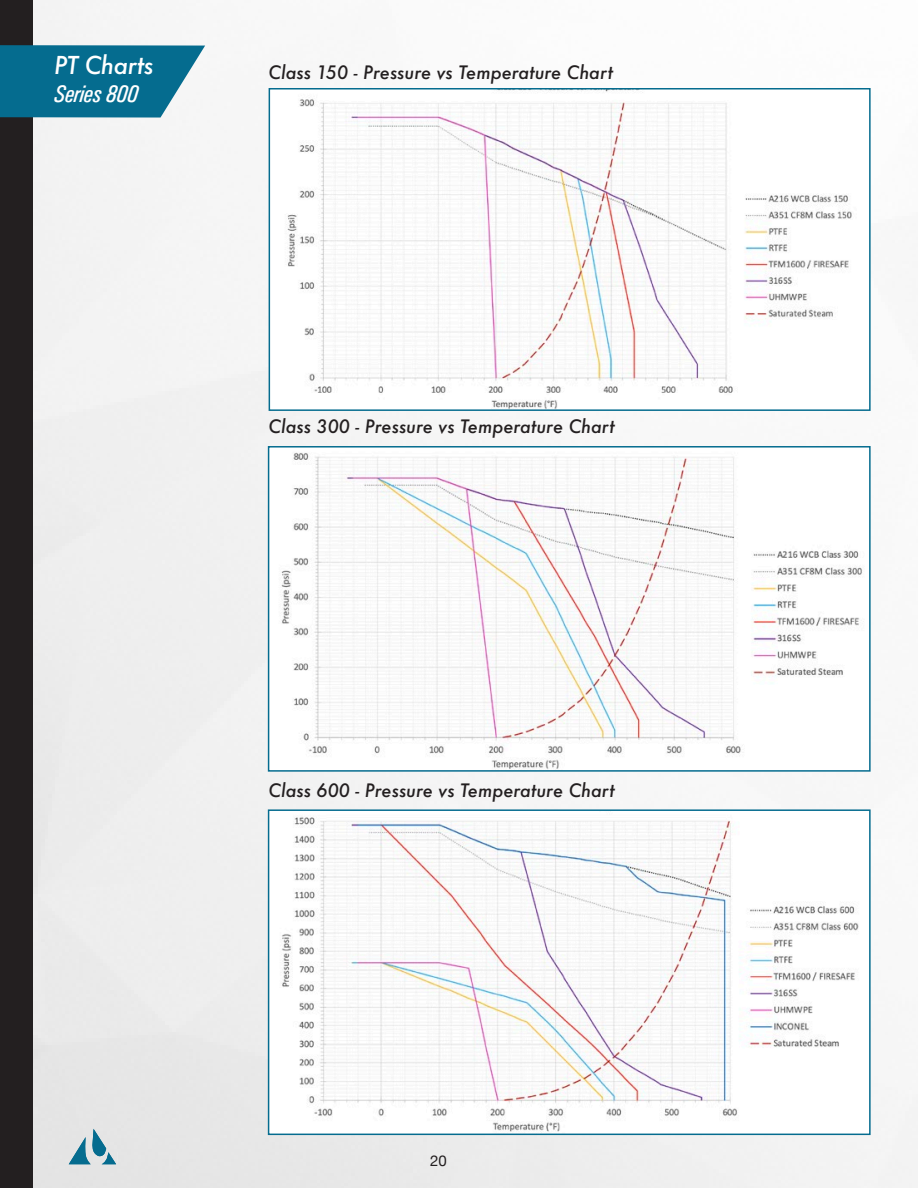
<style>
.page{position:relative;width:918px;height:1188px;background:#fff}
.page>*{position:absolute;margin:0;border:0;box-sizing:border-box;transform-origin:0 0}
.Sub_Header{font:italic 500 condensed 24px "Univers";letter-spacing:-.02em;color:#fff}
.Sub_Header-2{font:italic 500 24px "Futura";letter-spacing:-.02em;color:#fff}
.t1{font:italic 500 18px "Futura";color:#231f20}
.t2{font:15px "Helvetica Neue";color:#231f20}
</style>
<div class="page">
<svg style="left:69px;top:1129px;width:47px;height:35px;background:#9abcc8"></svg>
<div style="left:0;top:0;width:33px;height:1188px;background:#231f20"></div>
<svg style="left:0;top:45px;width:205px;height:73px;background:#217c9a"></svg>
<img style="left:286px;top:91px;width:566px;height:317px">
<div style="left:269px;top:88px;width:602px;height:323px;border:2px solid #056c8f"></div>
<img style="left:278px;top:452px;width:587px;height:317px">
<div style="left:268px;top:446px;width:603px;height:326px;border:2px solid #056c8f"></div>
<img style="left:279px;top:812px;width:580px;height:320px">
<div style="left:268px;top:809px;width:603px;height:326px;border:2px solid #056c8f"></div>
<p class="Sub_Header-2" style="left:54px;top:48px;width:101px">PT Charts</p>
<p class="Sub_Header" style="left:54px;top:80px;width:86px">Series 800</p>
<p class="t1" style="left:269px;top:60px;width:346px">Class 150 - Pressure vs Temperature Chart</p>
<p class="t1" style="left:269px;top:414px;width:348px">Class 300 - Pressure vs Temperature Chart</p>
<p class="t1" style="left:269px;top:778px;width:348px">Class 600 - Pressure vs Temperature Chart</p>
<p class="t2" style="left:430px;top:1150px;width:18px">20</p>
</div>
